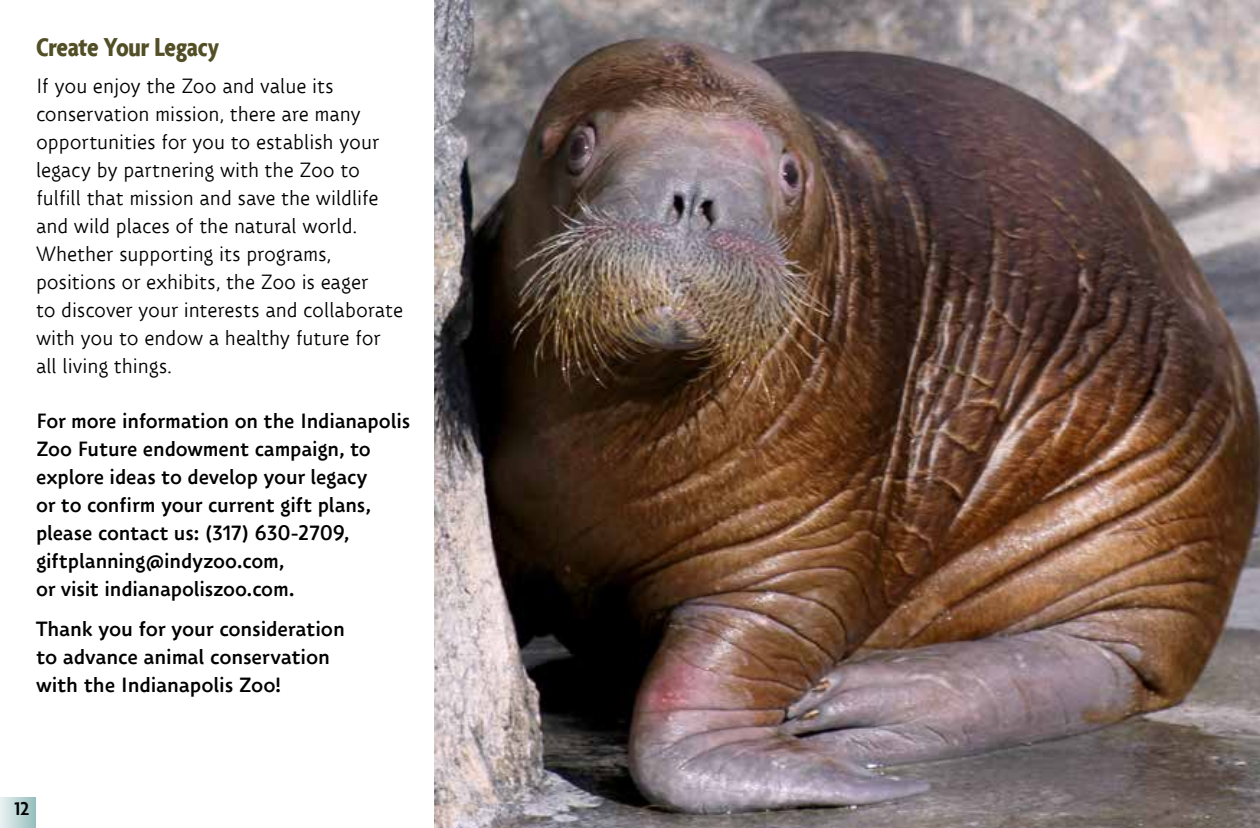
<style>
.page{position:relative;width:1260px;height:828px;background:#fff}
.page>*{position:absolute;margin:0;border:0;box-sizing:border-box;transform-origin:0 0}
.t1{font:700 condensed 28px "Agenda";letter-spacing:-.015em;color:#524f26}
.t2{font:20px/28px "Zion Train STD Light";letter-spacing:-.005em;color:#000}
.t3{font:700 20px/28px "Zion Train STD Demi";letter-spacing:-.01em;color:#000}
.t4{font:600 20px "Agenda";color:#000}
</style>
<div class="page">
<div style="left:0;top:797px;width:36px;height:31px;background:linear-gradient(to right,#eaf2f1,#98c0be)"></div>
<img style="left:434px;top:0;width:826px;height:828px">
<h1 class="t1" style="left:36px;top:31px;width:185px">Create Your Legacy</h1>
<p class="t2" style="left:36px;top:72px;width:369px">If you enjoy the Zoo and value its conservation mission, there are many opportunities for you to establish your legacy by partnering with the Zoo to fulfill that mission and save the wildlife and wild places of the natural world.<br>Whether supporting its programs, positions or exhibits, the Zoo is eager<br>to discover your interests and collaborate with you to endow a healthy future for all living things.</p>
<p class="t3" style="left:36px;top:407px;width:376px">For more information on the Indianapolis Zoo Future endowment campaign, to explore ideas to develop your legacy<br>or to confirm your current gift plans, please contact us: (317) 630-2709, giftplanning@indyzoo.com,<br>or visit indianapoliszoo.com.</p>
<p class="t3" style="left:36px;top:614px;width:310px">Thank you for your consideration to advance animal conservation with the Indianapolis Zoo!</p>
<p class="t4" style="left:14px;top:797px;width:17px">12</p>
</div>
